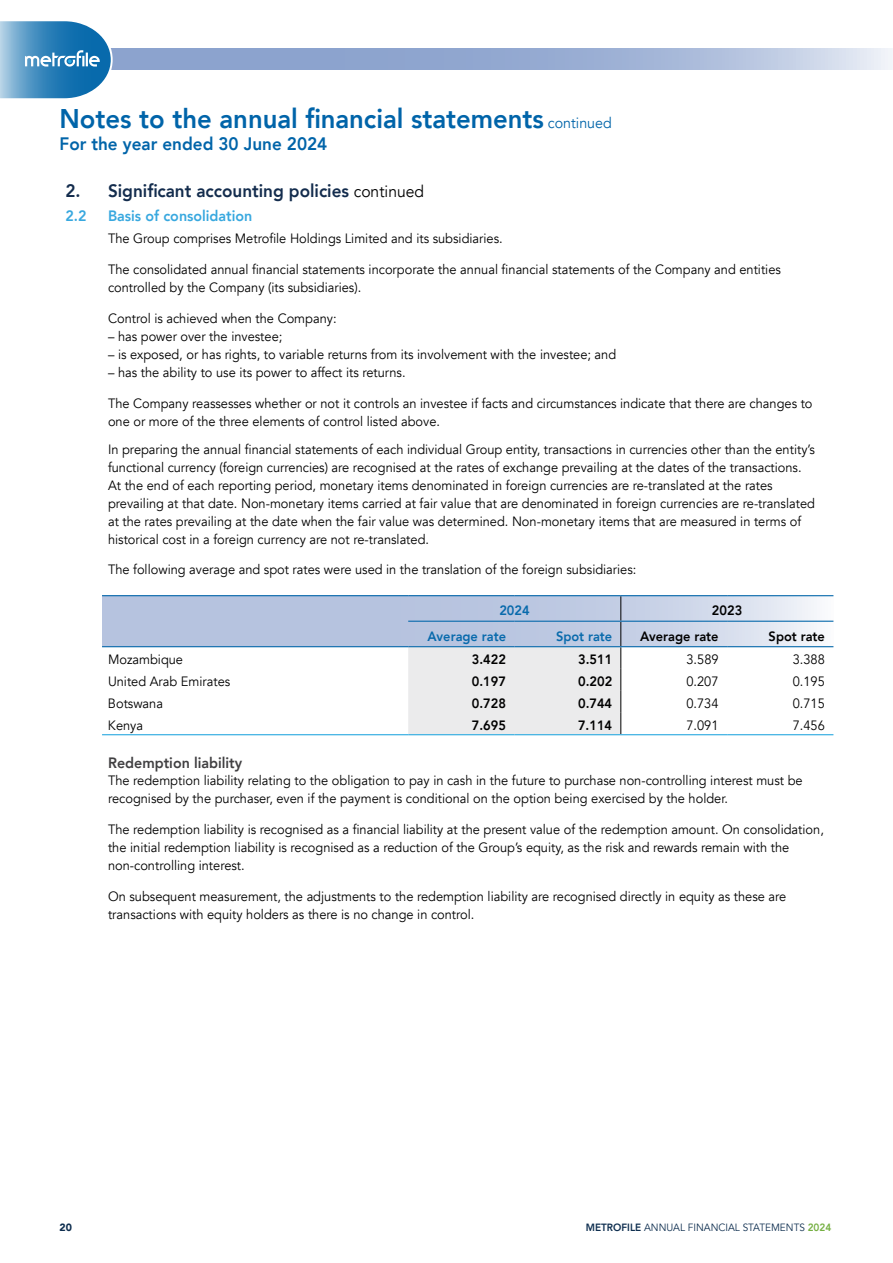
<style>
.page{position:relative;width:893px;height:1263px;background:#fff}
.page>*{position:absolute;margin:0;border:0;box-sizing:border-box;transform-origin:0 0}
.t1{font:800 27px "Avenir";color:#0064a9;scale:.95 1}
.t2{font:800 18px "Avenir";color:#132c4d;scale:.95 1}
.t3{font:800 18px "Avenir";color:#0064a9;scale:.95 1}
.t4{font:800 15px "Avenir";color:#38a8df;scale:.95 1}
.t5{font:800 15px "Avenir";color:#414042;scale:.95 1}
.t6{font:13.5px/18px "Avenir";color:#000;scale:.95 1}
.t7{font:800 13.5px "Avenir";color:#000;scale:.95 1}
.t8{font:800 13.5px "Avenir";color:#086aac;scale:.95 1}
.t9{font:10.5px "Avenir";color:#0e2e4f;scale:.95 1}
.t10{font:900 10.5px "Avenir";color:#0e2e4f}
.s1{font-weight:400;font-size:15px}
.s2{font-weight:400;font-size:16.5px;color:#000}
.s3{font-weight:800}
.s4{font-weight:800;color:#76b043}
</style>
<div class="page">
<svg style="left:113px;top:48px;width:780px;height:22px;background:#a0b3d6"></svg>
<svg style="left:0;top:21px;width:113px;height:78px;background:#5e9dc8"></svg>
<svg style="left:102px;top:596px;width:731px;height:50px;background:#c2cde4"></svg>
<svg style="left:408px;top:596px;width:214px;height:138px;background:#d7dce6"></svg>
<hr style="left:102px;top:646px;width:306px;height:1px;background:#086aac">
<hr style="left:408px;top:646px;width:106px;height:1px;background:#086aac">
<hr style="left:514px;top:646px;width:107px;height:1px;background:#086aac">
<hr style="left:621px;top:646px;width:106px;height:1px;background:#086aac">
<hr style="left:727px;top:646px;width:106px;height:1px;background:#086aac">
<hr style="left:102px;top:734px;width:306px;height:1px;background:#2aa9e0">
<hr style="left:408px;top:734px;width:106px;height:1px;background:#2aa9e0">
<hr style="left:514px;top:734px;width:107px;height:1px;background:#2aa9e0">
<hr style="left:621px;top:734px;width:106px;height:1px;background:#2aa9e0">
<hr style="left:727px;top:734px;width:106px;height:1px;background:#2aa9e0">
<hr style="left:102px;top:595px;width:306px;height:1px;background:#086aac">
<hr style="left:408px;top:595px;width:106px;height:1px;background:#086aac">
<hr style="left:514px;top:595px;width:107px;height:1px;background:#086aac">
<hr style="left:621px;top:595px;width:106px;height:1px;background:#086aac">
<hr style="left:727px;top:595px;width:106px;height:1px;background:#086aac">
<hr style="left:408px;top:621px;width:106px;height:1px;background:#086aac">
<hr style="left:514px;top:621px;width:107px;height:1px;background:#086aac">
<hr style="left:621px;top:621px;width:106px;height:1px;background:#086aac">
<hr style="left:727px;top:621px;width:106px;height:1px;background:#086aac">
<h1 class="t1" style="left:60px;top:97px;width:583px">Notes to the annual financial statements <span class="s1">continued</span></h1>
<h2 class="t3" style="left:60px;top:130px;width:283px">For the year ended 30 June 2024</h2>
<h2 class="t2" style="left:66px;top:176px;width:379px">2. Significant accounting policies <span class="s2">continued</span></h2>
<p class="t4" style="left:66px;top:204px;width:24px">2.2</p>
<p class="t4" style="left:108px;top:204px;width:153px">Basis of consolidation</p>
<p class="t6" style="left:108px;top:230px;width:417px">The Group comprises Metrofile Holdings Limited and its subsidiaries.</p>
<p class="t6" style="left:108px;top:261px;width:710px">The consolidated annual financial statements incorporate the annual financial statements of the Company and entities controlled by the Company (its subsidiaries).</p>
<p class="t6" style="left:108px;top:309px;width:242px">Control is achieved when the Company:</p>
<p class="t6" style="left:108px;top:327px;width:185px">– has power over the investee;</p>
<p class="t6" style="left:108px;top:345px;width:536px">– is exposed, or has rights, to variable returns from its involvement with the investee; and</p>
<p class="t6" style="left:108px;top:363px;width:315px">– has the ability to use its power to affect its returns.</p>
<p class="t6" style="left:108px;top:394px;width:743px">The Company reassesses whether or not it controls an investee if facts and circumstances indicate that there are changes to one or more of the three elements of control listed above.</p>
<p class="t6" style="left:108px;top:440px;width:746px">In preparing the annual financial statements of each individual Group entity, transactions in currencies other than the entity’s functional currency (foreign currencies) are recognised at the rates of exchange prevailing at the dates of the transactions.<br>At the end of each reporting period, monetary items denominated in foreign currencies are re-translated at the rates prevailing at that date. Non-monetary items carried at fair value that are denominated in foreign currencies are re-translated at the rates prevailing at the date when the fair value was determined. Non-monetary items that are measured in terms of historical cost in a foreign currency are not re-translated.</p>
<p class="t6" style="left:108px;top:561px;width:558px">The following average and spot rates were used in the translation of the foreign subsidiaries:</p>
<p class="t8" style="left:499px;top:600px;width:33px">2024</p>
<p class="t7" style="left:712px;top:600px;width:33px">2023</p>
<p class="t8" style="left:428px;top:625px;width:84px">Average rate</p>
<p class="t8" style="left:556px;top:625px;width:61px">Spot rate</p>
<p class="t7" style="left:640px;top:625px;width:84px">Average rate</p>
<p class="t7" style="left:769px;top:625px;width:61px">Spot rate</p>
<p class="t6" style="left:108px;top:651px;width:81px">Mozambique</p>
<p class="t7" style="left:472px;top:649px;width:37px">3.422</p>
<p class="t7" style="left:578px;top:649px;width:37px">3.511</p>
<p class="t6" style="left:686px;top:651px;width:35px">3.589</p>
<p class="t6" style="left:793px;top:651px;width:35px">3.388</p>
<p class="t6" style="left:108px;top:673px;width:130px">United Arab Emirates</p>
<p class="t7" style="left:472px;top:671px;width:37px">0.197</p>
<p class="t7" style="left:578px;top:671px;width:37px">0.202</p>
<p class="t6" style="left:686px;top:673px;width:35px">0.207</p>
<p class="t6" style="left:793px;top:673px;width:35px">0.195</p>
<p class="t6" style="left:108px;top:695px;width:60px">Botswana</p>
<p class="t7" style="left:472px;top:693px;width:37px">0.728</p>
<p class="t7" style="left:578px;top:693px;width:37px">0.744</p>
<p class="t6" style="left:686px;top:695px;width:35px">0.734</p>
<p class="t6" style="left:793px;top:695px;width:35px">0.715</p>
<p class="t6" style="left:108px;top:717px;width:39px">Kenya</p>
<p class="t7" style="left:472px;top:715px;width:37px">7.695</p>
<p class="t7" style="left:578px;top:715px;width:37px">7.114</p>
<p class="t6" style="left:686px;top:717px;width:35px">7.091</p>
<p class="t6" style="left:793px;top:717px;width:35px">7.456</p>
<p class="t5" style="left:108px;top:751px;width:143px">Redemption liability</p>
<p class="t6" style="left:108px;top:772px;width:733px">The redemption liability relating to the obligation to pay in cash in the future to purchase non-controlling interest must be recognised by the purchaser, even if the payment is conditional on the option being exercised by the holder.</p>
<p class="t6" style="left:108px;top:821px;width:755px">The redemption liability is recognised as a financial liability at the present value of the redemption amount. On consolidation, the initial redemption liability is recognised as a reduction of the Group’s equity, as the risk and rewards remain with the non-controlling interest.</p>
<p class="t6" style="left:108px;top:887px;width:715px">On subsequent measurement, the adjustments to the redemption liability are recognised directly in equity as these are transactions with equity holders as there is no change in control.</p>
<p class="t10" style="left:60px;top:1218px;width:14px">20</p>
<p class="t9" style="left:586px;top:1221px;width:260px"><span class="s3">METROFILE</span> ANNUAL FINANCIAL STATEMENTS <span class="s4">2024</span></p>
</div>
